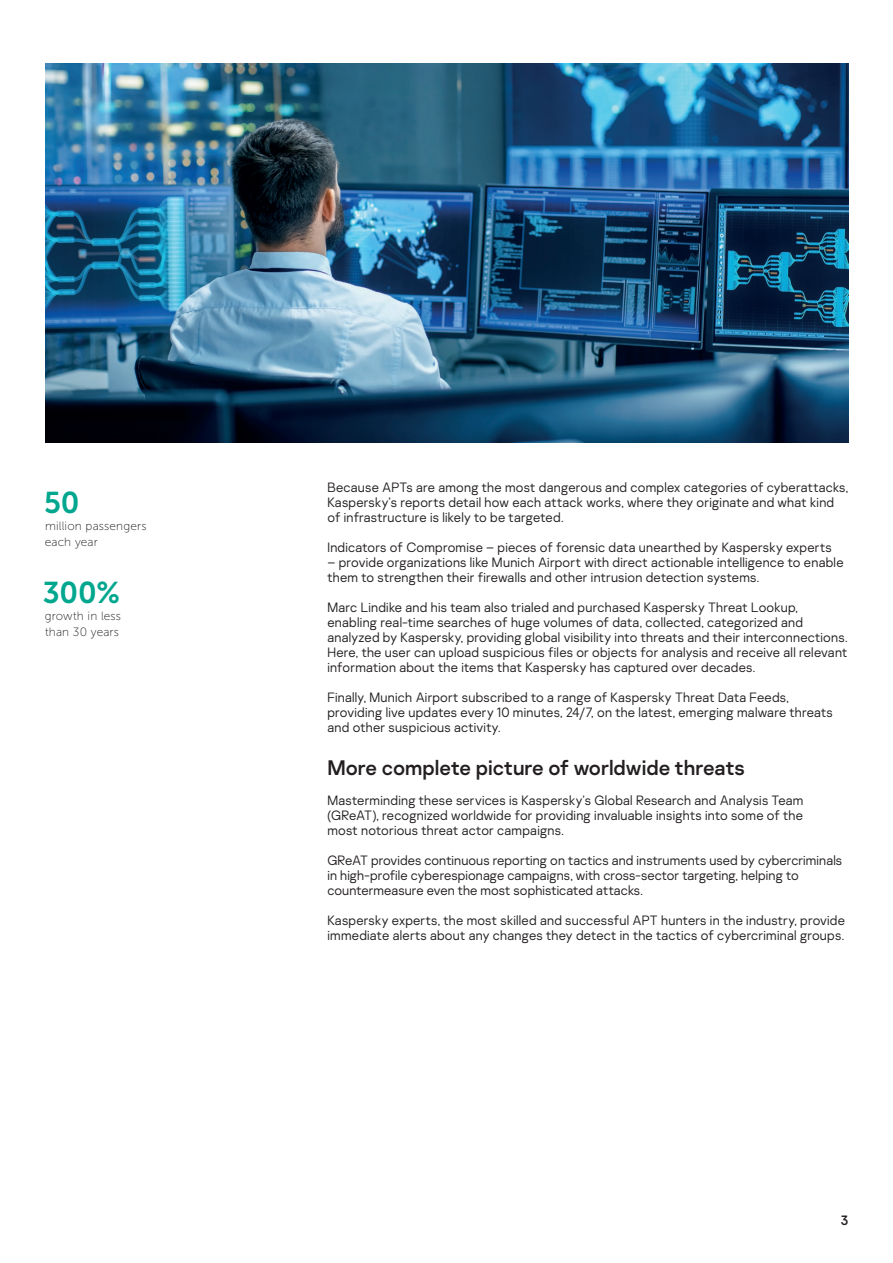
<style>
.page{position:relative;width:893px;height:1263px;background:#fff}
.page>*{position:absolute;margin:0;border:0;box-sizing:border-box;transform-origin:0 0}
.t1{font:30px "Museo Sans 700";color:#00a78e}
.t2{font:21px "Kaspersky Sans";color:#231f20}
.Body{font:300 13.5px/15px "Kaspersky Sans";letter-spacing:.015em;color:#231f20}
.t3{font:13.5px "Kaspersky Sans";color:#231f20}
.t4{font:12px/16.5px "Museo Sans 100";letter-spacing:.015em;color:#231f20}
</style>
<div class="page">
<img style="left:45px;top:63px;width:803px;height:380px">
<h2 class="t1" style="left:44px;top:486px;width:37px">50</h2>
<h2 class="t4" style="left:45px;top:517px;width:103px">million passengers each year</h2>
<h2 class="t1" style="left:43px;top:576px;width:78px">300%</h2>
<h2 class="t4" style="left:45px;top:607px;width:78px">growth in less than 30 years</h2>
<p class="Body" style="left:327px;top:480px;width:522px">Because APTs are among the most dangerous and complex categories of cyberattacks,<br>Kaspersky’s reports detail how each attack works, where they originate and what kind of infrastructure is likely to be targeted.</p>
<p class="Body" style="left:327px;top:540px;width:506px">Indicators of Compromise – pieces of forensic data unearthed by Kaspersky experts</p>
<p class="Body" style="left:327px;top:555px;width:518px">– provide organizations like Munich Airport with direct actionable intelligence to enable them to strengthen their firewalls and other intrusion detection systems.</p>
<p class="Body" style="left:327px;top:600px;width:522px">Marc Lindike and his team also trialed and purchased Kaspersky Threat Lookup, enabling real-time searches of huge volumes of data, collected, categorized and analyzed by Kaspersky, providing global visibility into threats and their interconnections.<br>Here, the user can upload suspicious files or objects for analysis and receive all relevant information about the items that Kaspersky has captured over decades.</p>
<p class="Body" style="left:327px;top:690px;width:507px">Finally, Munich Airport subscribed to a range of Kaspersky Threat Data Feeds, providing live updates every 10 minutes, 24/7, on the latest, emerging malware threats and other suspicious activity.</p>
<p class="t2" style="left:327px;top:755px;width:419px">More complete picture of worldwide threats</p>
<p class="Body" style="left:327px;top:793px;width:478px;text-align:justify">Masterminding these services is Kaspersky’s Global Research and Analysis Team (GReAT), recognized worldwide for providing invaluable insights into some of the most notorious threat actor campaigns.</p>
<p class="Body" style="left:327px;top:853px;width:516px">GReAT provides continuous reporting on tactics and instruments used by cybercriminals in high-profile cyberespionage campaigns, with cross-sector targeting, helping to countermeasure even the most sophisticated attacks.</p>
<p class="Body" style="left:327px;top:913px;width:519px">Kaspersky experts, the most skilled and successful APT hunters in the industry, provide immediate alerts about any changes they detect in the tactics of cybercriminal groups.</p>
<p class="t3" style="left:841px;top:1212px;width:9px">3</p>
</div>
